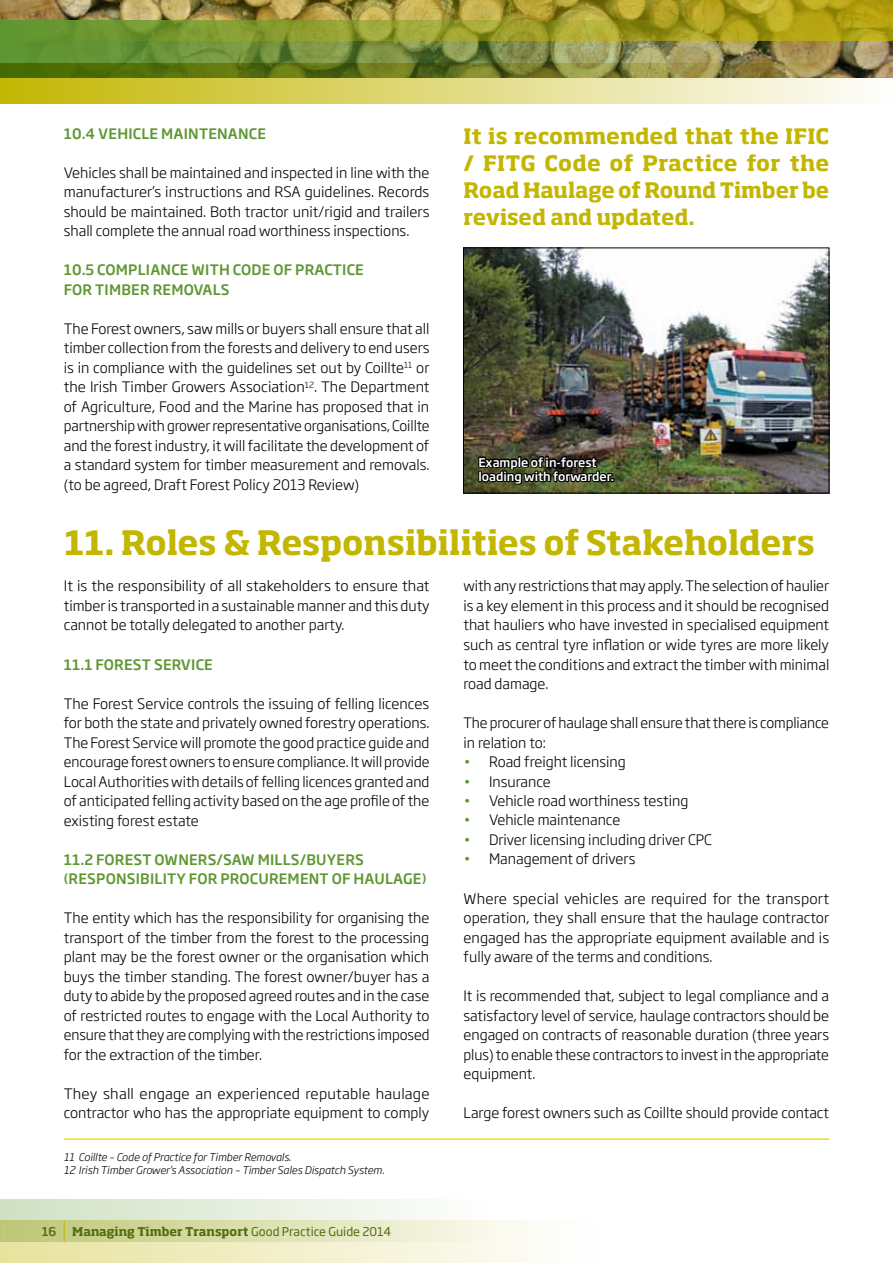
<style>
.page{position:relative;width:893px;height:1263px;background:#fff}
.page>*{position:absolute;margin:0;border:0;box-sizing:border-box;transform-origin:0 0}
.t1{font:700 33px "Soho Std";letter-spacing:-.005em;color:#c3b600}
.t2{font:700 21px/27px "Soho Std";letter-spacing:-.005em;color:#c3b600;text-align:justify}
.t3{font:300 14.25px/19.5px "Soho Gothic Pro";color:#000;text-align:justify}
.t4{font:500 14.25px "Soho Gothic Pro";letter-spacing:.015em;color:#5e9732}
.t5{font:700 12px "Soho Std";color:#566c11}
.t6{font:500 12px/14.4px "Soho Gothic Pro";color:#fff}
.t7{font:500 12px "Soho Gothic Pro";color:#566c11}
.t8{font:italic 300 10.5px/12.6px "Soho Gothic Pro";color:#000}
.s1{font-family:"Soho Gothic Pro";font-weight:400}
.s2{color:#5e9732}
</style>
<div class="page">
<hr style="left:64px;top:1138px;width:765px;height:2px;background:#e2e41a">
<img style="left:465px;top:250px;width:362px;height:241px">
<div style="left:463px;top:248px;width:366px;height:245px;border:1px solid #000"></div>
<svg style="left:477px;top:455px;width:137px;height:39px;background:#2e301a"></svg>
<img style="left:0;top:40px;width:893px;height:24px">
<img style="left:0;top:0;width:893px;height:40px">
<svg style="left:0;top:64px;width:893px;height:40px;background:#b8b760"></svg>
<div style="left:0;top:1199px;width:495px;height:43px;background:linear-gradient(to right,#d0e0c3,#fefefe)"></div>
<svg style="left:0;top:1220px;width:536px;height:43px;background:#e7e8bd"></svg>
<svg style="left:64px;top:1220px;width:1px;height:22px"></svg>
<p class="t4" style="left:64px;top:122px;width:54px">10.4 VEHICLE</p>
<p class="t4" style="left:161px;top:122px;width:97px">MAI NTENANCE</p>
<p class="t3" style="left:64px;top:162px;width:367px">Vehicles shall be maintained and inspected in line with the manufacturer’s instructions and RSA guidelines. Records should be maintained. Both tractor unit/rigid and trailers shall complete the annual road worthiness inspections.</p>
<p class="t4" style="left:64px;top:259px;width:52px">10.5 COMPLIA</p>
<p class="t4" style="left:161px;top:259px;width:42px">NCE WITH</p>
<p class="t4" style="left:233px;top:259px;width:19px">CODE</p>
<p class="t4" style="left:273px;top:259px;width:41px">OF PRACTICE</p>
<p class="t4" style="left:64px;top:278px;width:11px">FOR</p>
<p class="t4" style="left:95px;top:278px;width:20px">TIMBER</p>
<p class="t4" style="left:153px;top:278px;width:21px">REMOVALS</p>
<p class="t3" style="left:64px;top:318px;width:367px;text-align:left">The Forest owners, saw mills or buyers shall ensure that all timber collection from the forests and delivery to end users is in compliance with the guidelines set out by Coillte<sup>11</sup> or the Irish Timber Growers Association<sup>12</sup>. The Department of Agriculture, Food and the Marine has proposed that in partnership with grower representative organisations, Coillte and the forest industry, it will facilitate the development of a standard system for timber measurement and removals. (to be agreed, Draft Forest Policy 2013 Review)</p>
<h2 class="t2" style="left:463px;top:122px;width:367px">It is recommended that the IFIC / FITG Code of Practice for the Road Haulage of Round Timber be revised and updated.</h2>
<p class="t6" style="left:478px;top:454px;width:137px">EXAMPLE OF IN-FOREST<br>LOADING WITH FORWARDER.</p>
<h1 class="t1" style="left:65px;top:521px;width:752px">11. Roles &amp; Responsibilities of Stakeholders</h1>
<p class="t3" style="left:64px;top:576px;width:367px">It is the responsibility of all stakeholders to ensure that timber is transported in a sustainable manner and this duty cannot be totally delegated to another party.</p>
<p class="t4" style="left:64px;top:653px;width:51px">11.1 FOREST</p>
<p class="t4" style="left:154px;top:653px;width:18px">SERVICE</p>
<p class="t3" style="left:64px;top:693px;width:367px;text-align:left">The Forest Service controls the issuing of felling licences for both the state and privately owned forestry operations.<br>The Forest Service will promote the good practice guide and encourage forest owners to ensure compliance. It will provide Local Authorities with details of felling licences granted and of anticipated felling activity based on the age profile of the existing forest estate</p>
<p class="t4" style="left:64px;top:848px;width:51px">11.2 FOREST</p>
<p class="t4" style="left:155px;top:848px;width:45px">OWNERS</p>
<p class="t4" style="left:217px;top:848px;width:62px">/SAW MILLS</p>
<p class="t4" style="left:300px;top:848px;width:47px">/BUYERS</p>
<p class="t4" style="left:64px;top:867px;width:25px">(RESPO</p>
<p class="t4" style="left:116px;top:867px;width:19px">NSIBILIT</p>
<p class="t4" style="left:176px;top:867px;width:23px">Y FOR</p>
<p class="t4" style="left:220px;top:867px;width:11px">PROCUREME</p>
<p class="t4" style="left:309px;top:867px;width:56px">NTOF HAULAGE</p>
<p class="t4" style="left:422px;top:867px;width:6px">)</p>
<p class="t3" style="left:64px;top:907px;width:367px">The entity which has the responsibility for organising the transport of the timber from the forest to the processing plant may be the forest owner or the organisation which buys the timber standing. The forest owner/buyer has a duty to abide by the proposed agreed routes and in the case of restricted routes to engage with the Local Authority to ensure that they are complying with the restrictions imposed for the extraction of the timber.</p>
<p class="t3" style="left:64px;top:1083px;width:367px">They shall engage an experienced reputable haulage contractor who has the appropriate equipment to comply</p>
<p class="t8" style="left:64px;top:1150px;width:322px">11 Coillte – Code of Practice for Timber Removals.<br>12 Irish Timber Grower’s Association – Timber Sales Dispatch System.</p>
<p class="t7" style="left:42px;top:1222px;width:16px">16</p>
<p class="t5" style="left:72px;top:1223px;width:320px">Managing Timber Transport <span class="s1">Good Practice Guide 2014</span></p>
<p class="t3" style="left:463px;top:576px;width:367px">with any restrictions that may apply. The selection of haulier is a key element in this process and it should be recognised that hauliers who have invested in specialised equipment such as central tyre inflation or wide tyres are more likely to meet the conditions and extract the timber with minimal road damage.</p>
<p class="t3" style="left:463px;top:712px;width:367px">The procurer of haulage shall ensure that there is compliance in relation to:</p>
<p class="t3" style="left:463px;top:751px;width:164px"><span class="s2">•</span> Road freight licensing</p>
<p class="t3" style="left:463px;top:771px;width:89px"><span class="s2">•</span> Insurance</p>
<p class="t3" style="left:463px;top:790px;width:226px"><span class="s2">•</span> Vehicle road worthiness testing</p>
<p class="t3" style="left:463px;top:810px;width:158px"><span class="s2">•</span> Vehicle maintenance</p>
<p class="t3" style="left:463px;top:829px;width:250px"><span class="s2">•</span> Driver licensing including driver CPC</p>
<p class="t3" style="left:463px;top:849px;width:173px"><span class="s2">•</span> Management of drivers</p>
<p class="t3" style="left:463px;top:888px;width:367px">Where special vehicles are required for the transport operation, they shall ensure that the haulage contractor engaged has the appropriate equipment available and is fully aware of the terms and conditions.</p>
<p class="t3" style="left:463px;top:985px;width:367px">It is recommended that, subject to legal compliance and a satisfactory level of service, haulage contractors should be engaged on contracts of reasonable duration (three years plus) to enable these contractors to invest in the appropriate equipment.</p>
<p class="t3" style="left:463px;top:1102px;width:367px">Large forest owners such as Coillte should provide contact</p>
</div>
